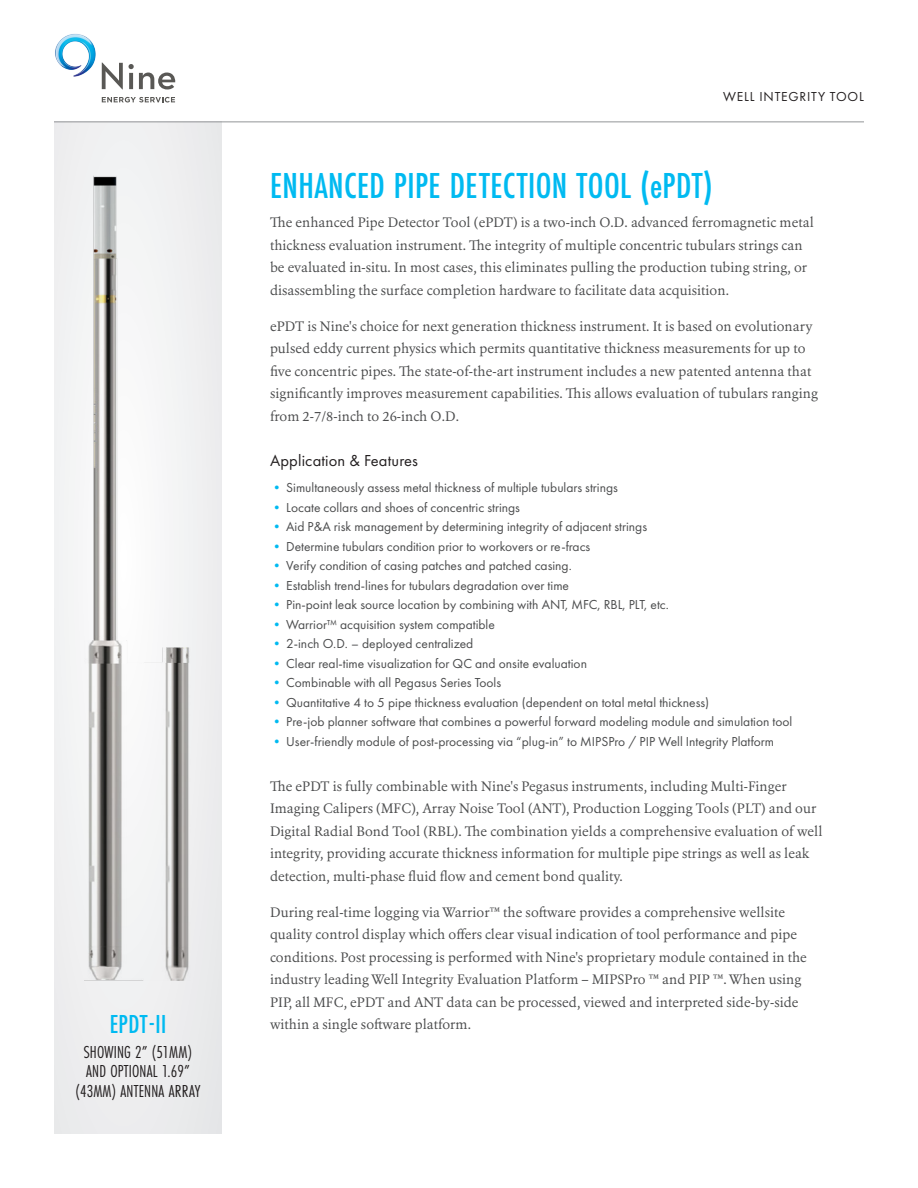
<style>
.page{position:relative;width:918px;height:1188px;background:#fff}
.page>*{position:absolute;margin:0;border:0;box-sizing:border-box;transform-origin:0 0}
.Subhead__25_24{font:500 37.5px "Futura PT Cond";letter-spacing:.01em;color:#00baf1}
.Subhead{font:500 27px "Futura PT Cond";letter-spacing:.01em;color:#00baf1}
.Subhead-2{font:18px/19.5px "Futura PT Cond";letter-spacing:.01em;color:#231f20;text-align:center}
.Subhead_Small{font:16.5px "Futura PT";letter-spacing:.01em;color:#231f20}
.Body_Copy{font:13.5px/22.5px "Erato";letter-spacing:.005em;color:#4b4c4d}
.t1{font:13.5px "Futura PT";color:#4b4c4d}
.Category_Label{font:13.5px "Futura PT";letter-spacing:.06em;color:#231f20}
.s1{color:#00baf1}
</style>
<div class="page">
<div style="left:54px;top:122px;width:167px;height:1012px;background:#efeff0"></div>
<hr style="left:54px;top:121px;width:810px;height:1px;background:#939598">
<svg style="left:102px;top:63px;width:21px;height:26px"></svg>
<svg style="left:129px;top:64px;width:47px;height:25px"></svg>
<svg style="left:102px;top:97px;width:73px;height:5px"></svg>
<img style="left:55px;top:34px;width:41px;height:43px">
<img style="left:85px;top:176px;width:104px;height:805px">
<p class="Subhead" style="left:110px;top:1008px;width:58px">EPDT-II</p>
<p class="Subhead-2" style="left:75px;top:1042px;width:127px">SHOWING 2” (51MM)<br>AND OPTIONAL 1.69” (43MM) ANTENNA ARRAY</p>
<p class="Category_Label" style="left:723px;top:89px;width:142px">WELL INTEGRITY TOOL</p>
<p class="Subhead__25_24" style="left:270px;top:164px;width:444px">ENHANCED PIPE DETECTION TOOL (ePDT)</p>
<p class="Body_Copy" style="left:270px;top:211px;width:545px">The enhanced Pipe Detector Tool (ePDT) is a two-inch O.D. advanced ferromagnetic metal thickness evaluation instrument. The integrity of multiple concentric tubulars strings can be evaluated in-situ. In most cases, this eliminates pulling the production tubing string, or disassembling the surface completion hardware to facilitate data acquisition.</p>
<p class="Body_Copy" style="left:270px;top:315px;width:549px">ePDT is Nine's choice for next generation thickness instrument. It is based on evolutionary pulsed eddy current physics which permits quantitative thickness measurements for up to five concentric pipes. The state-of-the-art instrument includes a new patented antenna that significantly improves measurement capabilities. This allows evaluation of tubulars ranging from 2-7/8-inch to 26-inch O.D.</p>
<p class="Subhead_Small" style="left:270px;top:451px;width:149px">Application &amp; Features</p>
<p class="t1" style="left:270px;top:480px;width:349px"><span class="s1">•</span> Simultaneously assess metal thickness of multiple tubulars strings</p>
<p class="t1" style="left:270px;top:499px;width:252px"><span class="s1">•</span> Locate collars and shoes of concentric strings</p>
<p class="t1" style="left:270px;top:519px;width:379px"><span class="s1">•</span> Aid P&amp;A risk management by determining integrity of adjacent strings</p>
<p class="t1" style="left:270px;top:538px;width:322px"><span class="s1">•</span> Determine tubulars condition prior to workovers or re-fracs</p>
<p class="t1" style="left:270px;top:558px;width:303px"><span class="s1">•</span> Verify condition of casing patches and patched casing.</p>
<p class="t1" style="left:270px;top:577px;width:301px"><span class="s1">•</span> Establish trend-lines for tubulars degradation over time</p>
<p class="t1" style="left:270px;top:597px;width:400px"><span class="s1">•</span> Pin-point leak source location by combining with ANT, MFC, RBL, PLT, etc.</p>
<p class="t1" style="left:270px;top:616px;width:226px"><span class="s1">•</span> Warrior™ acquisition system compatible</p>
<p class="t1" style="left:270px;top:636px;width:205px"><span class="s1">•</span> 2-inch O.D. – deployed centralized</p>
<p class="t1" style="left:270px;top:655px;width:319px"><span class="s1">•</span> Clear real-time visualization for QC and onsite evaluation</p>
<p class="t1" style="left:270px;top:675px;width:233px"><span class="s1">•</span> Combinable with all Pegasus Series Tools</p>
<p class="t1" style="left:270px;top:694px;width:441px"><span class="s1">•</span> Quantitative 4 to 5 pipe thickness evaluation (dependent on total metal thickness)</p>
<p class="t1" style="left:270px;top:714px;width:524px"><span class="s1">•</span> Pre-job planner software that combines a powerful forward modeling module and simulation tool</p>
<p class="t1" style="left:270px;top:733px;width:506px"><span class="s1">•</span> User-friendly module of post-processing via “plug-in” to MIPSPro / PIP Well Integrity Platform</p>
<p class="Body_Copy" style="left:270px;top:775px;width:554px">The ePDT is fully combinable with Nine's Pegasus instruments, including Multi-Finger Imaging Calipers (MFC), Array Noise Tool (ANT), Production Logging Tools (PLT) and our Digital Radial Bond Tool (RBL). The combination yields a comprehensive evaluation of well integrity, providing accurate thickness information for multiple pipe strings as well as leak detection, multi-phase fluid flow and cement bond quality.</p>
<p class="Body_Copy" style="left:270px;top:901px;width:538px">During real-time logging via Warrior™ the software provides a comprehensive wellsite quality control display which offers clear visual indication of tool performance and pipe conditions. Post processing is performed with Nine's proprietary module contained in the industry leading Well Integrity Evaluation Platform – MIPSPro ™ and PIP ™. When using PIP, all MFC, ePDT and ANT data can be processed, viewed and interpreted side-by-side within a single software platform.</p>
</div>
